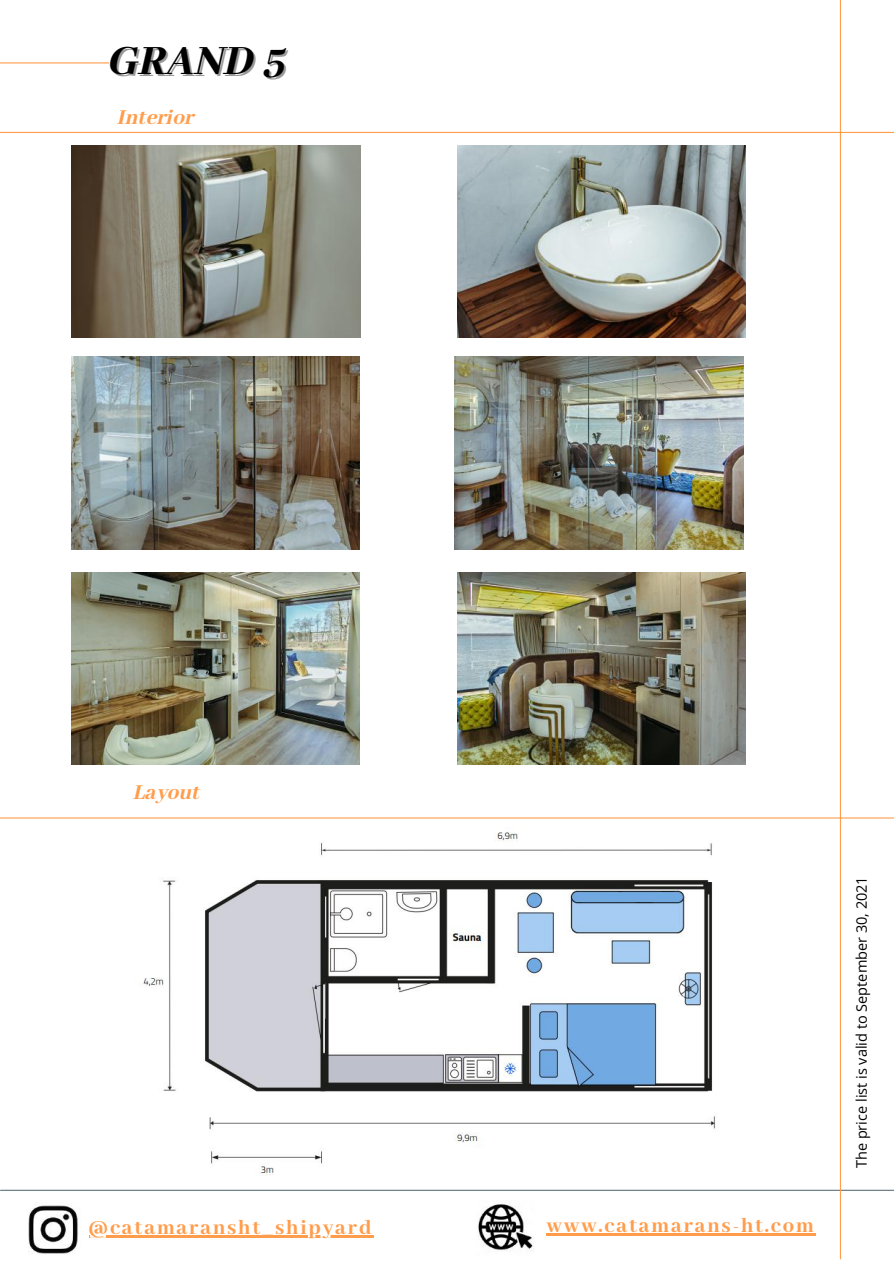
<style>
.page{position:relative;width:894px;height:1264px;background:#fff}
.page>*{position:absolute;margin:0;border:0;box-sizing:border-box;transform-origin:0 0}
.t1{font:45.3px "CA Generated";color:#000}
.t2{font:23.1px "CA Generated";color:#ff9d4c}
.t3{font:800 22.5px "Abhaya Libre";letter-spacing:.08em;color:#ff9d4c}
.t4{font:14.55px "Open Sans";color:#000}
</style>
<div class="page">
<hr style="left:1px;top:1189px;width:892px;height:1px;background:#5f747a">
<hr style="left:839px;top:0;width:1px;height:1259px;background:#ff9d4c">
<hr style="left:0;top:62px;width:109px;height:1px;background:#ff9d4c">
<hr style="left:0;top:817px;width:893px;height:1px;background:#ff9d4c">
<img style="left:454px;top:356px;width:289px;height:193px">
<img style="left:71px;top:356px;width:288px;height:193px">
<img style="left:71px;top:572px;width:288px;height:192px">
<img style="left:457px;top:572px;width:288px;height:192px">
<img style="left:143px;top:832px;width:572px;height:343px">
<hr style="left:0;top:132px;width:893px;height:1px;background:#ff9d4c">
<img style="left:72px;top:145px;width:288px;height:193px">
<img style="left:457px;top:145px;width:288px;height:193px">
<img style="left:28px;top:1205px;width:50px;height:49px">
<img style="left:478px;top:1204px;width:56px;height:47px">
<hr style="left:546px;top:1233px;width:269px;height:2px;background:#ff9d4c">
<hr style="left:89px;top:1234px;width:284px;height:3px;background:#ff9d4c">
<h1 class="t1" style="left:109px;top:36px;width:179px">GRAND 5</h1>
<p class="t2" style="left:118px;top:105px;width:78px">Interior</p>
<p class="t2" style="left:134px;top:780px;width:68px">Layout</p>
<p class="t3" style="left:89px;top:1214px;width:284px">@catamaransht_shipyard</p>
<p class="t3" style="left:546px;top:1213px;width:269px">www.catamarans-ht.com</p>
<p class="t4" style="left:850px;top:1168px;width:293px;rotate:-90deg">The price list is valid to September 30, 2021</p>
</div>
